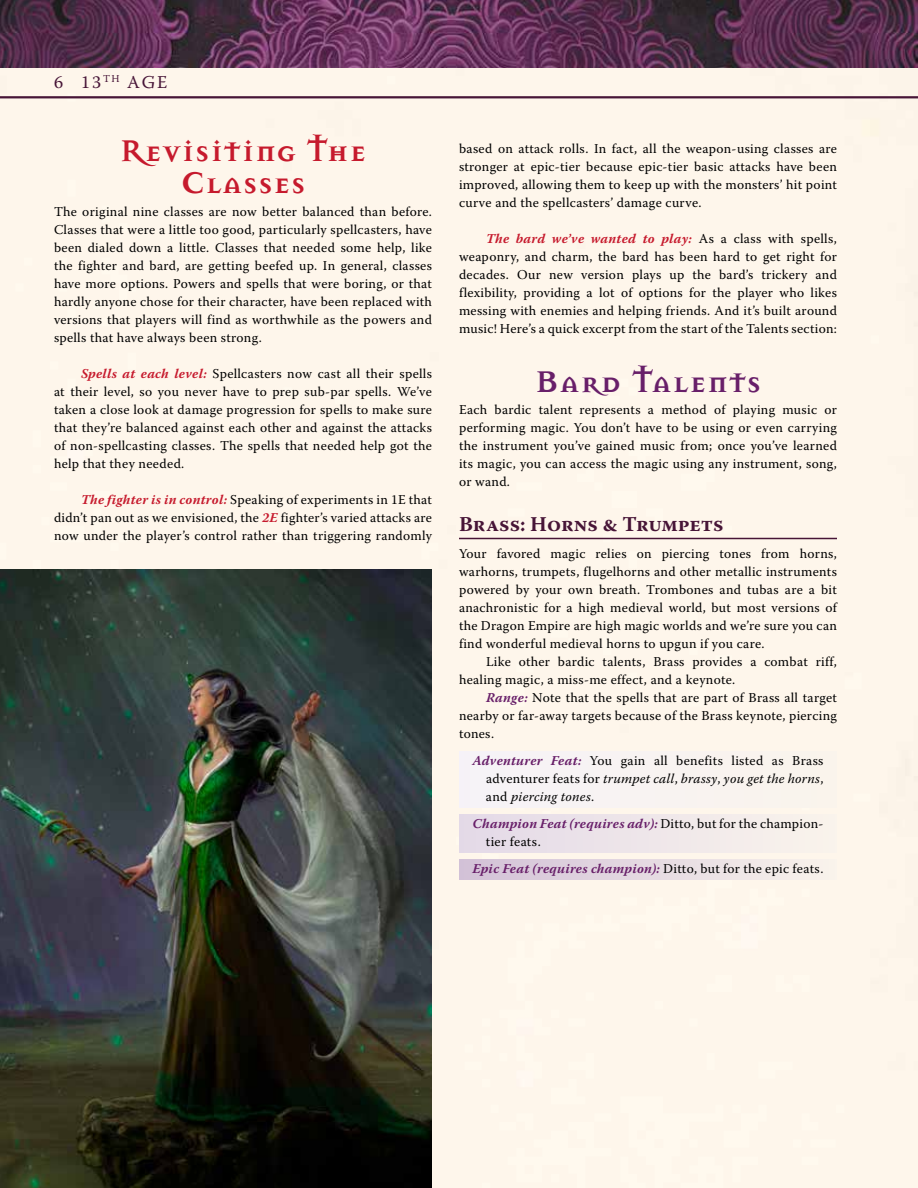
<style>
.page{position:relative;width:918px;height:1188px;background:#fff}
.page>*{position:absolute;margin:0;border:0;box-sizing:border-box;transform-origin:0 0}
.t1{font:700 33px/31.5px "Mason Serif";letter-spacing:.02em;color:#c61a2d;text-align:center}
.t2{font:700 33px "Mason Serif";letter-spacing:.02em;color:#681f69}
.t3{font:700 21px "Warnock Pro";color:#471537}
.t4{font:18px "Warnock Pro";color:#471537}
.t5{font:13.5px/18px "Warnock Pro";letter-spacing:.02em;color:#000;text-align:justify}
.t6{font:italic 700 13.5px "Warnock Pro";letter-spacing:.02em;color:#681f69}
.s1{font-weight:700;font-style:italic;color:#c61a2d}
.s2{font-weight:700;font-style:italic;color:#681f69}
.s3{font-style:italic}
.s4{font-weight:400;font-style:normal;color:#000}
</style>
<div class="page">
<hr style="left:0;top:96px;width:918px;height:2px;background:#471537">
<img style="left:0;top:0;width:918px;height:68px">
<hr style="left:459px;top:538px;width:378px;height:1px;background:#471537">
<div style="left:459px;top:752px;width:378px;height:56px;background:#f8f3f2"></div>
<div style="left:459px;top:815px;width:378px;height:38px;background:#eee6ea"></div>
<div style="left:459px;top:860px;width:378px;height:20px;background:linear-gradient(to right,#d2c1d7,#f9f3ec)"></div>
<img style="left:0;top:569px;width:432px;height:619px">
<h3 class="t4" style="left:54px;top:72px;width:115px">6 13<sup>TH</sup> AGE</h3>
<h1 class="t1" style="left:120px;top:135px;width:248px">Revisiting The<br>Classes</h1>
<p class="t5" style="left:54px;top:202px;width:380px">The original nine classes are now better balanced than before.<br>Classes that were a little too good, particularly spellcasters, have been dialed down a little. Classes that needed some help, like the fighter and bard, are getting beefed up. In general, classes have more options. Powers and spells that were boring, or that hardly anyone chose for their character, have been replaced with versions that players will find as worthwhile as the powers and spells that have always been strong.</p>
<p class="t5" style="left:54px;top:364px;width:379px;text-indent:27px"><span class="s1">Spells at each level:</span> Spellcasters now cast all their spells at their level, so you never have to prep sub-par spells. We’ve taken a close look at damage progression for spells to make sure that they’re balanced against each other and against the attacks of non-spellcasting classes. The spells that needed help got the help that they needed.</p>
<p class="t5" style="left:54px;top:490px;width:380px;text-indent:27px"><span class="s1">The fighter is in control:</span> Speaking of experiments in 1E that didn’t pan out as we envisioned, the <span class="s1">2E</span> fighter’s varied attacks are now under the player’s control rather than triggering randomly</p>
<p class="t5" style="left:459px;top:139px;width:380px">based on attack rolls. In fact, all the weapon-using classes are stronger at epic-tier because epic-tier basic attacks have been improved, allowing them to keep up with the monsters’ hit point curve and the spellcasters’ damage curve.</p>
<p class="t5" style="left:459px;top:229px;width:380px;text-indent:27px"><span class="s1">The bard we’ve wanted to play:</span> As a class with spells, weaponry, and charm, the bard has been hard to get right for decades. Our new version plays up the bard’s trickery and flexibility, providing a lot of options for the player who likes messing with enemies and helping friends. And it’s built around music! Here’s a quick excerpt from the start of the Talents section:</p>
<h1 class="t2" style="left:535px;top:362px;width:228px">Bard Talents</h1>
<p class="t5" style="left:459px;top:400px;width:380px">Each bardic talent represents a method of playing music or performing magic. You don’t have to be using or even carrying the instrument you’ve gained music from; once you’ve learned its magic, you can access the magic using any instrument, song, or wand.</p>
<h2 class="t3" style="left:459px;top:511px;width:266px">Brass: Horns &amp; Trumpets</h2>
<p class="t5" style="left:459px;top:544px;width:380px">Your favored magic relies on piercing tones from horns, warhorns, trumpets, flugelhorns and other metallic instruments powered by your own breath. Trombones and tubas are a bit anachronistic for a high medieval world, but most versions of the Dragon Empire are high magic worlds and we’re sure you can find wonderful medieval horns to upgun if you care.</p>
<p class="t5" style="left:459px;top:652px;width:379px;text-indent:27px">Like other bardic talents, Brass provides a combat riff, healing magic, a miss-me effect, and a keynote.</p>
<p class="t5" style="left:459px;top:688px;width:380px;text-indent:27px"><span class="s2">Range:</span> Note that the spells that are part of Brass all target nearby or far-away targets because of the Brass keynote, piercing tones.</p>
<p class="t5" style="left:486px;top:751px;width:339px;text-indent:-13px"><span class="s2">Adventurer Feat:</span> You gain all benefits listed as Brass adventurer feats for <span class="s3">trumpet call</span>, <span class="s3">brassy</span>, <span class="s3">you get the horns</span>, and <span class="s3">piercing tones</span>.</p>
<p class="t5" style="left:486px;top:814px;width:339px;text-indent:-14px"><span class="s2">Champion Feat (requires adv):</span> Ditto, but for the champion&shy;tier feats.</p>
<p class="t6" style="left:472px;top:860px;width:353px">Epic Feat (requires champion): <span class="s4">Ditto, but for the epic feats.</span></p>
</div>
